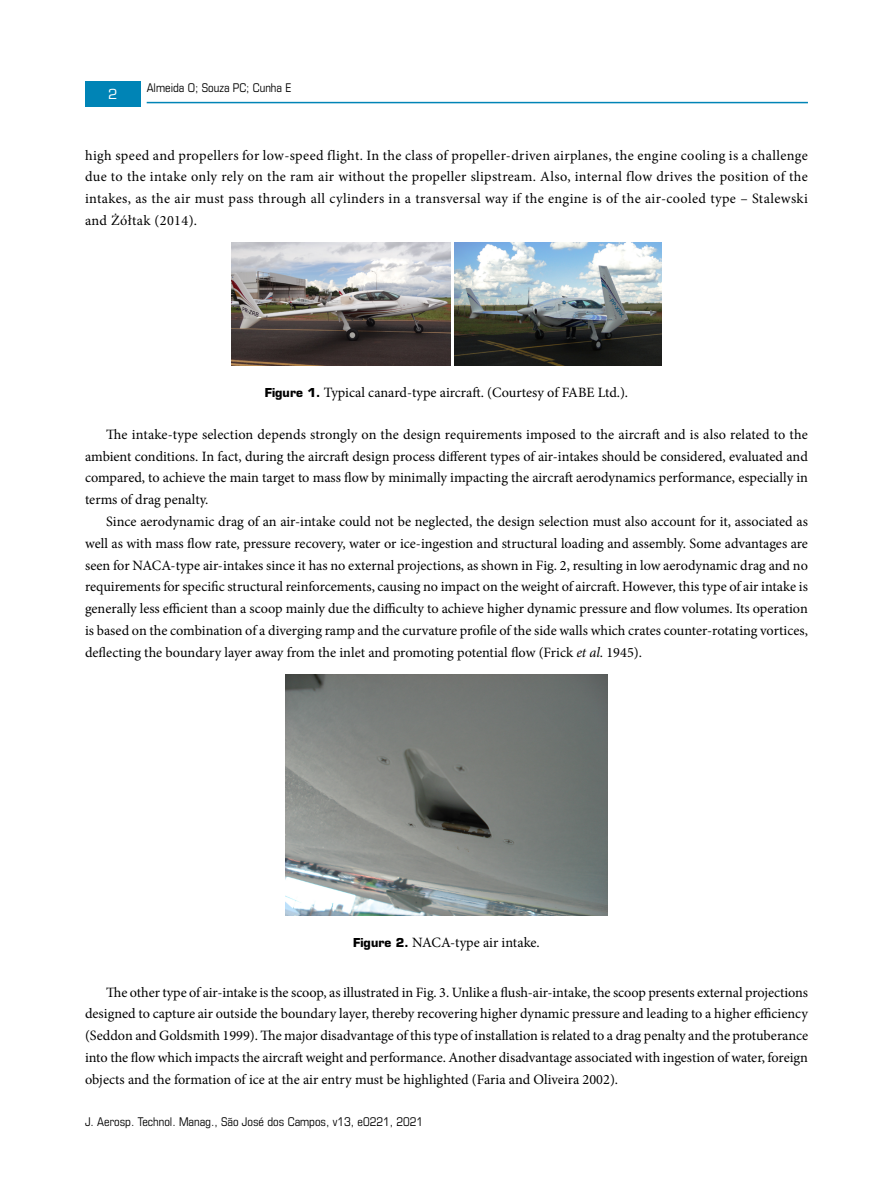
<style>
.page{position:relative;width:893px;height:1191px;background:#fff}
.page>*{position:absolute;margin:0;border:0;box-sizing:border-box;transform-origin:0 0}
.z13_texto{font:14.25px/21.8px "Minion Pro";color:#000;text-align:justify}
.z22_figuras_tabelas{font:14.25px "Minion Pro";color:#000}
.t1{font:13.5px "Eurostile LT Std";color:#fff}
.t2{font:condensed 12px "Eurostile LT Std";color:#000}
.s1{font-family:"Eurostile LT Std";font-weight:700;font-size:12px}
.s2{font-style:italic}
</style>
<div class="page">
<hr style="left:147px;top:102px;width:661px;height:1px;background:#0084b6">
<div style="left:85px;top:81px;width:55px;height:25px;background:#0084b6"></div>
<img style="left:231px;top:242px;width:219px;height:123px">
<img style="left:454px;top:242px;width:208px;height:123px">
<img style="left:285px;top:674px;width:323px;height:241px">
<p class="t1" style="left:108px;top:86px;width:11px">2</p>
<p class="t2" style="left:147px;top:80px;width:146px">Almeida O; Souza PC; Cunha E</p>
<p class="z13_texto" style="left:85px;top:144px;width:724px">high speed and propellers for low-speed flight. In the class of propeller-driven airplanes, the engine cooling is a challenge due to the intake only rely on the ram air without the propeller slipstream. Also, internal flow drives the position of the intakes, as the air must pass through all cylinders in a transversal way if the engine is of the air-cooled type – Stalewski and Żółtak (2014).</p>
<p class="z22_figuras_tabelas" style="left:265px;top:383px;width:365px"><span class="s1">Figure 1.</span> Typical canard-type aircraft. (Courtesy of FABE Ltd.).</p>
<p class="z13_texto" style="left:85px;top:423px;width:724px;text-indent:21px">The intake-type selection depends strongly on the design requirements imposed to the aircraft and is also related to the ambient conditions. In fact, during the aircraft design process different types of air-intakes should be considered, evaluated and compared, to achieve the main target to mass flow by minimally impacting the aircraft aerodynamics performance, especially in terms of drag penalty.</p>
<p class="z13_texto" style="left:85px;top:510px;width:724px;text-indent:21px">Since aerodynamic drag of an air-intake could not be neglected, the design selection must also account for it, associated as well as with mass flow rate, pressure recovery, water or ice-ingestion and structural loading and assembly. Some advantages are seen for NACA-type air-intakes since it has no external projections, as shown in Fig. 2, resulting in low aerodynamic drag and no requirements for specific structural reinforcements, causing no impact on the weight of aircraft. However, this type of air intake is generally less efficient than a scoop mainly due the difficulty to achieve higher dynamic pressure and flow volumes. Its operation is based on the combination of a diverging ramp and the curvature profile of the side walls which crates counter-rotating vortices, deflecting the boundary layer away from the inlet and promoting potential flow (Frick <span class="s2">et al</span>. 1945).</p>
<p class="z22_figuras_tabelas" style="left:353px;top:933px;width:188px"><span class="s1">Figure 2.</span> NACA-type air intake.</p>
<p class="z13_texto" style="left:85px;top:981px;width:725px;text-indent:21px">The other type of air-intake is the scoop, as illustrated in Fig. 3. Unlike a flush-air-intake, the scoop presents external projections designed to capture air outside the boundary layer, thereby recovering higher dynamic pressure and leading to a higher efficiency (Seddon and Goldsmith 1999). The major disadvantage of this type of installation is related to a drag penalty and the protuberance into the flow which impacts the aircraft weight and performance. Another disadvantage associated with ingestion of water, foreign objects and the formation of ice at the air entry must be highlighted (Faria and Oliveira 2002).</p>
<p class="t2" style="left:85px;top:1114px;width:340px">J. Aerosp. Technol. Manag., São José dos Campos, v13, e0221, 2021</p>
</div>
